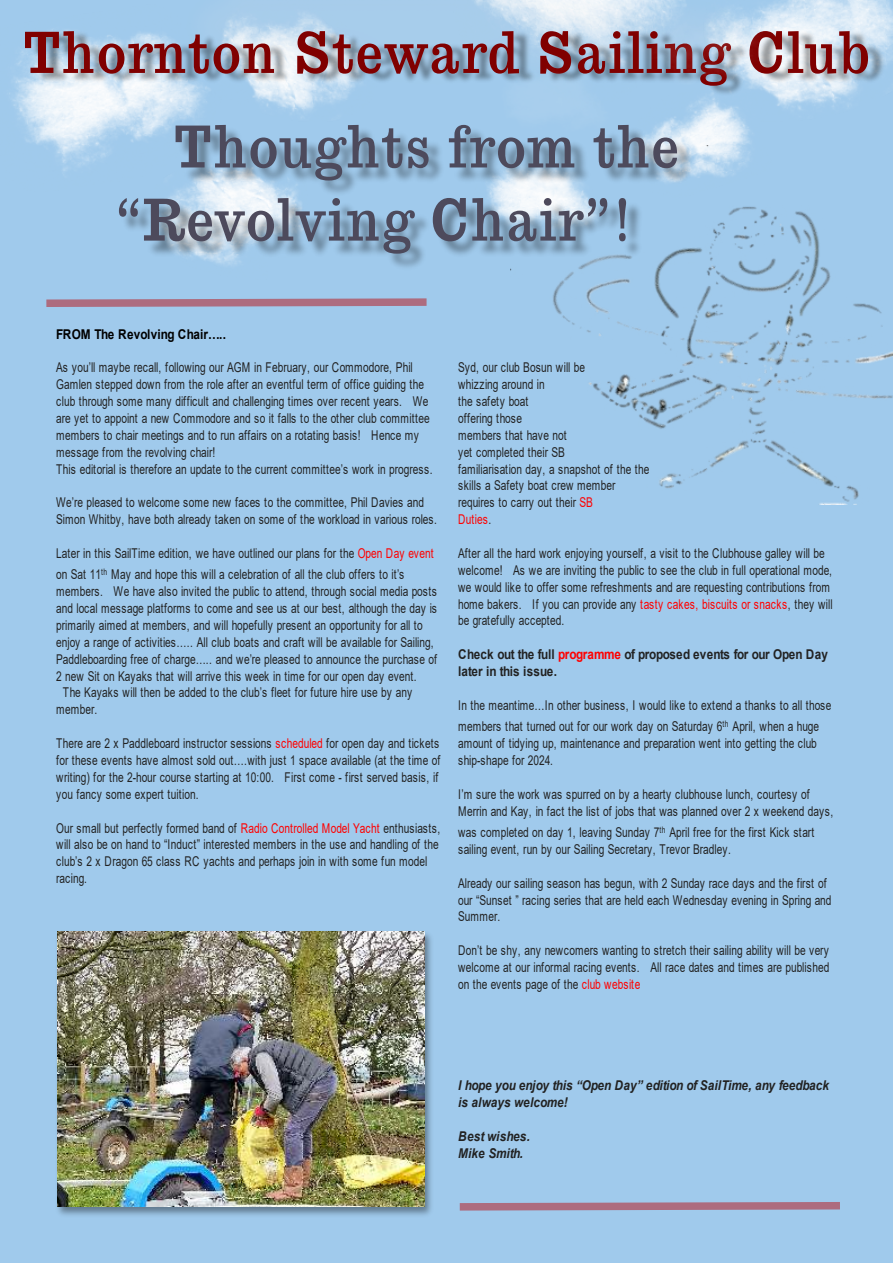
<style>
.page{position:relative;width:893px;height:1263px;background:#a0caec}
.page>*{position:absolute;margin:0;border:0;box-sizing:border-box;transform-origin:0 0}
.t1{font:60.75px/73.2px "Egyptian 710 BT Regular A";letter-spacing:-.005em;color:#4d4a5c}
.t2{font:59.7px "Egyptian 710 BT Regular A";color:#800000}
.t3{font:13.5px/16.8px "Arial";letter-spacing:-.005em;color:#222;scale:.75 1}
.t4{font:italic 700 13.5px/16.8px "Arial";letter-spacing:.01em;color:#222;scale:.87 1}
.t5{font:700 13.5px/16.8px "Arial";letter-spacing:-.03em;color:#222;scale:.87 1}
.t6{font:700 13.5px "Arial";letter-spacing:.01em;color:#000;scale:.87 1}
.s1{color:#f00}
</style>
<div class="page">
<img style="left:12px;top:0;width:881px;height:171px">
<img style="left:102px;top:0;width:375px;height:108px">
<img style="left:9px;top:12px;width:884px;height:86px">
<svg style="left:46px;top:298px;width:381px;height:9px;background:#aa7b91"></svg>
<img style="left:477px;top:0;width:399px;height:146px">
<img style="left:68px;top:108px;width:764px;height:159px">
<img style="left:510px;top:146px;width:383px;height:358px">
<svg style="left:459px;top:1202px;width:381px;height:9px;background:#aa7b91"></svg>
<img style="left:57px;top:931px;width:375px;height:285px">
<img style="left:58px;top:932px;width:366px;height:275px">
<h2 class="t2" style="left:22px;top:28px;width:849px">Thornton Steward Sailing Club</h2>
<h1 class="t1" style="left:115px;top:115px;width:566px;text-indent:58px">Thoughts from the “Revolving Chair”!</h1>
<p class="t6" style="left:56px;top:329px;width:197px">FROM The Revolving Chair…..</p>
<p class="t3" style="left:56px;top:360px;width:503px">As you’ll maybe recall, following our AGM in February, our Commodore, Phil Gamlen stepped down from the role after an eventful term of office guiding the club through some many difficult and challenging times over recent years. We are yet to appoint a new Commodore and so it falls to the other club committee members to chair meetings and to run affairs on a rotating basis! Hence my message from the revolving chair!<br>This editorial is therefore an update to the current committee’s work in progress.</p>
<p class="t3" style="left:56px;top:495px;width:509px">We’re pleased to welcome some new faces to the committee, Phil Davies and<br>Simon Whitby, have both already taken on some of the workload in various roles.</p>
<p class="t3" style="left:56px;top:544px;width:505px;line-height:21.3px">Later in this SailTime edition, we have outlined our plans for the <span class="s1">Open Day event </span>on Sat 11<sup>th</sup> May and hope this will a celebration of all the club offers to it’s</p>
<p class="t3" style="left:56px;top:584px;width:509px">members. We have also invited the public to attend, through social media posts</p>
<p class="t3" style="left:56px;top:601px;width:509px">and local message platforms to come and see us at our best, although the day is</p>
<p class="t3" style="left:56px;top:618px;width:491px">primarily aimed at members, and will hopefully present an opportunity for all to</p>
<p class="t3" style="left:56px;top:635px;width:505px">enjoy a range of activities….. All club boats and craft will be available for Sailing,</p>
<p class="t3" style="left:56px;top:652px;width:509px">Paddleboarding free of charge….. and we’re pleased to announce the purchase of</p>
<p class="t3" style="left:56px;top:669px;width:482px">2 new Sit on Kayaks that will arrive this week in time for our open day event.</p>
<p class="t3" style="left:63px;top:686px;width:467px">The Kayaks will then be added to the club’s fleet for future hire use by any</p>
<p class="t3" style="left:56px;top:702px;width:56px">member.</p>
<p class="t3" style="left:56px;top:736px;width:514px">There are 2 x Paddleboard instructor sessions <span class="s1">scheduled</span> for open day and tickets for these events have almost sold out….with just 1 space available (at the time of writing) for the 2-hour course starting at 10:00. First come - first served basis, if you fancy some expert tuition.</p>
<p class="t3" style="left:56px;top:821px;width:514px">Our small but perfectly formed band of <span class="s1">Radio Controlled Model Yacht</span> enthusiasts, will also be on hand to “Induct” interested members in the use and handling of the club’s 2 x Dragon 65 class RC yachts and perhaps join in with some fun model racing.</p>
<p class="t3" style="left:458px;top:360px;width:257px">Syd, our club Bosun will be<br>whizzing around in<br>the safety boat<br>offering those<br>members that have not<br>yet completed their SB<br>familiarisation day, a snapshot of the the skills a Safety boat crew member requires to carry out their <span class="s1">SB<br>Duties</span>.</p>
<p class="t3" style="left:458px;top:546px;width:501px">After all the hard work enjoying yourself, a visit to the Clubhouse galley will be welcome! As we are inviting the public to see the club in full operational mode, we would like to offer some refreshments and are requesting contributions from home bakers. If you can provide any <span class="s1">tasty cakes, biscuits or snacks</span>, they will be gratefully accepted.</p>
<p class="t5" style="left:458px;top:647px;width:427px">Check out the full <span class="s1">programme</span> of proposed events for our Open Day later in this issue.</p>
<p class="t3" style="left:458px;top:696px;width:500px;line-height:21.3px">In the meantime…In other business, I would like to extend a thanks to all those members that turned out for our work day on Saturday 6<sup>th</sup> April, when a huge</p>
<p class="t3" style="left:458px;top:736px;width:480px">amount of tidying up, maintenance and preparation went into getting the club ship-shape for 2024.</p>
<p class="t3" style="left:458px;top:787px;width:502px">I’m sure the work was spurred on by a hearty clubhouse lunch, courtesy of<br>Merrin and Kay, in fact the list of jobs that was planned over 2 x weekend days,</p>
<p class="t3" style="left:458px;top:825px;width:476px">was completed on day 1, leaving Sunday 7<sup>th</sup> April free for the first Kick start sailing event, run by our Sailing Secretary, Trevor Bradley.</p>
<p class="t3" style="left:458px;top:876px;width:500px">Already our sailing season has begun, with 2 Sunday race days and the first of our “Sunset ” racing series that are held each Wednesday evening in Spring and<br>Summer.</p>
<p class="t3" style="left:458px;top:943px;width:497px;text-align:justify">Don’t be shy, any newcomers wanting to stretch their sailing ability will be very welcome at our informal racing events. All race dates and times are published on the events page of the <span class="s1">club website</span></p>
<p class="t4" style="left:458px;top:1078px;width:428px">I hope you enjoy this “Open Day” edition of SailTime, any feedback is always welcome!</p>
<p class="t4" style="left:458px;top:1129px;width:84px">Best wishes.<br>Mike Smith.</p>
</div>
